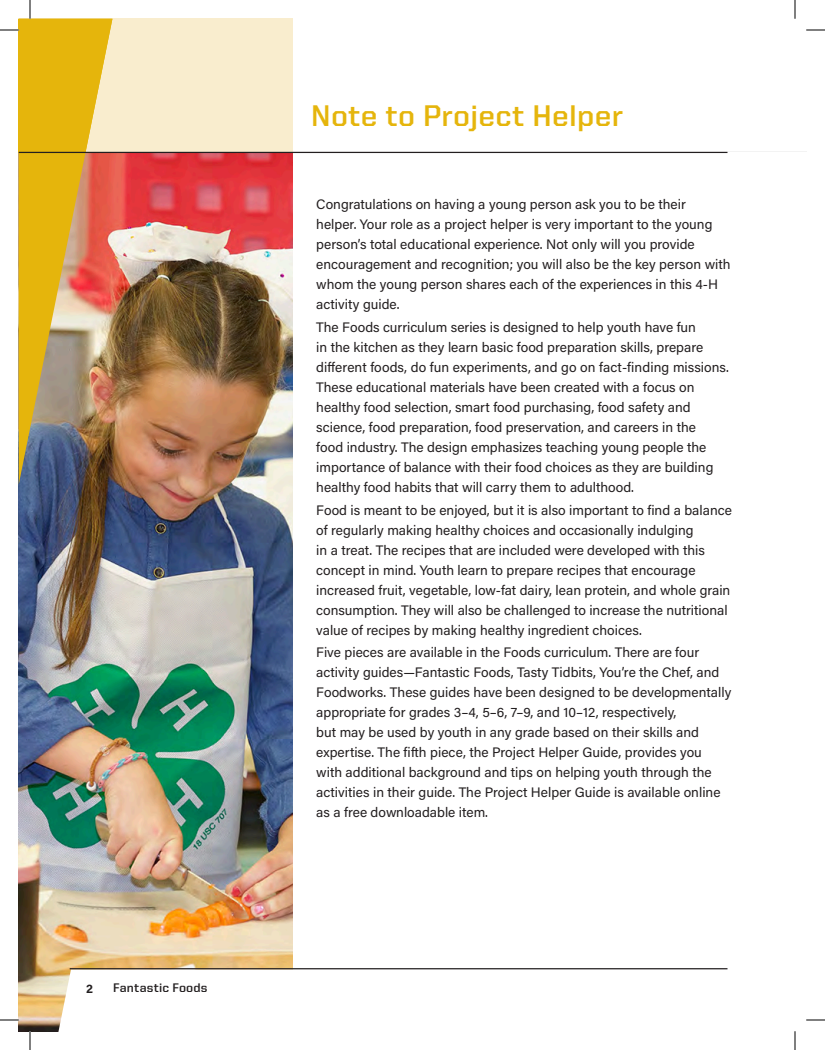
<style>
.page{position:relative;width:825px;height:1050px;background:#fff}
.page>*{position:absolute;margin:0;border:0;box-sizing:border-box;transform-origin:0 0}
.t1{font:700 30px "United Sans Reg";letter-spacing:.01em;color:#e5b50c}
.t2{font:13.75px/20px "Acumin Variable Concept";color:#231f20}
.t3{font:700 12.5px "United Sans Reg";letter-spacing:.01em;color:#231f20}
.t4{font:700 12.5px "Acumin Pro";color:#231f20}
</style>
<div class="page">
<div style="left:19px;top:19px;width:273px;height:1012px;background:#f9edce"></div>
<img style="left:19px;top:154px;width:273px;height:877px">
<img style="left:18px;top:19px;width:94px;height:465px">
<svg style="left:58px;top:969px;width:670px;height:62px"></svg>
<hr style="left:70px;top:968px;width:736px;height:1px;background:#231f20">
<hr style="left:728px;top:967px;width:78px;height:4px;background:#fff">
<hr style="left:19px;top:152px;width:787px;height:1px;background:#231f20">
<hr style="left:728px;top:151px;width:78px;height:4px;background:#fff">
<svg style="left:0;top:29px;width:19px;height:2px"></svg>
<svg style="left:806px;top:29px;width:19px;height:2px"></svg>
<svg style="left:0;top:1019px;width:19px;height:2px"></svg>
<svg style="left:806px;top:1019px;width:19px;height:2px"></svg>
<svg style="left:29px;top:0;width:2px;height:19px"></svg>
<svg style="left:29px;top:1031px;width:2px;height:19px"></svg>
<svg style="left:794px;top:0;width:2px;height:19px"></svg>
<svg style="left:794px;top:1031px;width:2px;height:19px"></svg>
<p class="t4" style="left:86px;top:980px;width:8px">2</p>
<p class="t3" style="left:113px;top:981px;width:96px">Fantastic Foods</p>
<h1 class="t1" style="left:311px;top:99px;width:314px">Note to Project Helper</h1>
<p class="t2" style="left:316px;top:194px;width:416px">Congratulations on having a young person ask you to be their<br>helper. Your role as a project helper is very important to the young person’s total educational experience. Not only will you provide encouragement and recognition; you will also be the key person with whom the young person shares each of the experiences in this 4-H activity guide.</p>
<p class="t2" style="left:316px;top:316px;width:414px">The Foods curriculum series is designed to help youth have fun<br>in the kitchen as they learn basic food preparation skills, prepare different foods, do fun experiments, and go on fact-finding missions.<br>These educational materials have been created with a focus on healthy food selection, smart food purchasing, food safety and science, food preparation, food preservation, and careers in the<br>food industry. The design emphasizes teaching young people the importance of balance with their food choices as they are building healthy food habits that will carry them to adulthood.</p>
<p class="t2" style="left:316px;top:499px;width:417px">Food is meant to be enjoyed, but it is also important to find a balance of regularly making healthy choices and occasionally indulging<br>in a treat. The recipes that are included were developed with this concept in mind. Youth learn to prepare recipes that encourage increased fruit, vegetable, low-fat dairy, lean protein, and whole grain consumption. They will also be challenged to increase the nutritional value of recipes by making healthy ingredient choices.</p>
<p class="t2" style="left:316px;top:642px;width:417px">Five pieces are available in the Foods curriculum. There are four activity guides—Fantastic Foods, Tasty Tidbits, You’re the Chef, and Foodworks. These guides have been designed to be developmentally appropriate for grades 3–4, 5–6, 7–9, and 10–12, respectively,<br>but may be used by youth in any grade based on their skills and expertise. The fifth piece, the Project Helper Guide, provides you<br>with additional background and tips on helping youth through the activities in their guide. The Project Helper Guide is available online as a free downloadable item.</p>
</div>
